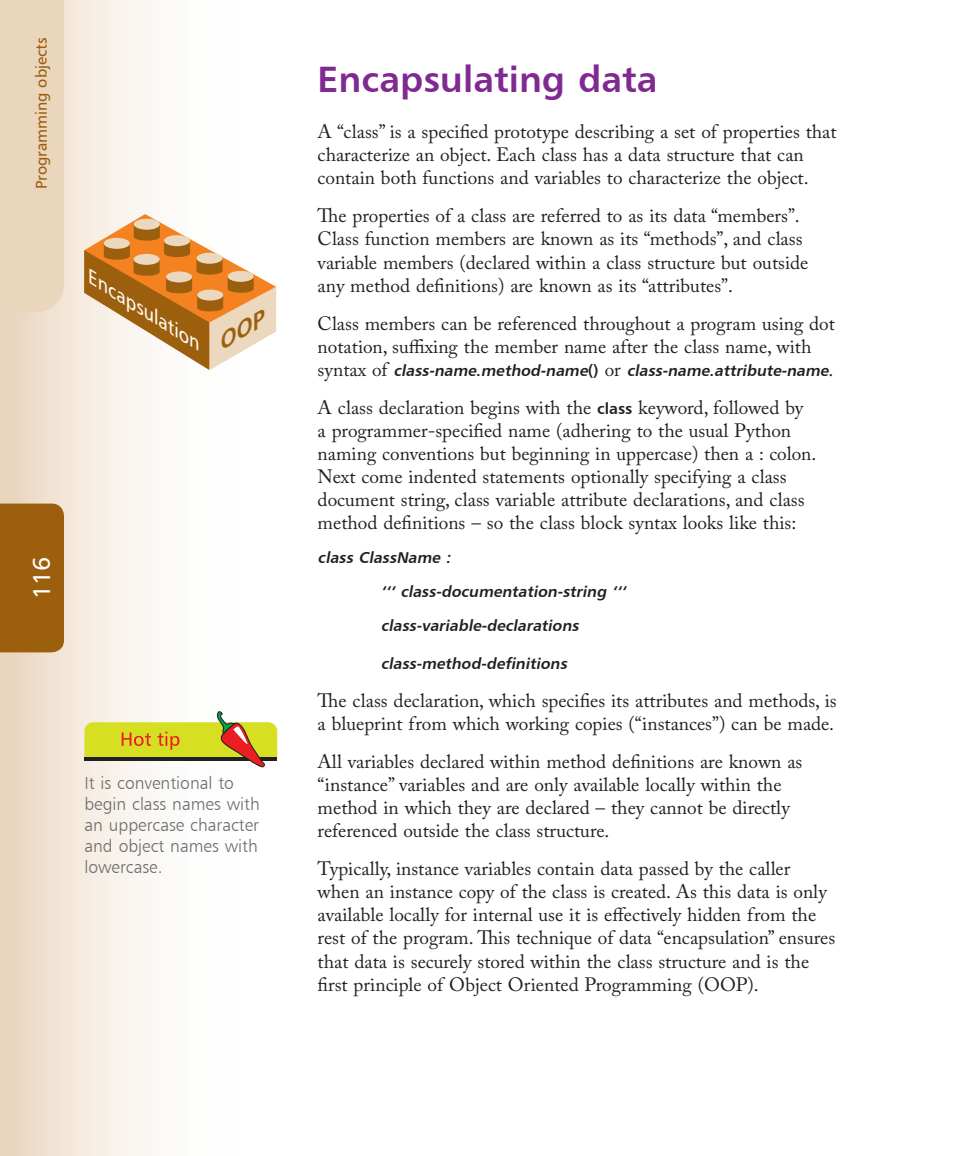
<style>
.page{position:relative;width:953px;height:1156px;background:#fff}
.page>*{position:absolute;margin:0;border:0;box-sizing:border-box;transform-origin:0 0}
.Heading{font:36.75px "Humanist 777 BT Bold B";color:#802990}
.t1{font:24.5px "Humanist 777 BT Roman B";color:#fff}
.Body_text{font:19.25px/23.1px "Adobe Caslon Pro";color:#231f20}
.t2{font:italic 17.68px "Humanist 777 BT Roman B";color:#fefcf4;scale:1.18 1}
.Icontext{font:17.5px/21px "Humanist 777 BT Light B";color:#6c6d70}
.Body_text-2{font:italic 15.75px "Humanist 777 BT Bold B";color:#231f20}
.t3{font:15.75px "Humanist 777 BT Roman B";color:#9c5f0d}
.s1{font-family:"Adobe Caslon Pro";font-style:normal;font-size:19.25px}
.s2{font-style:normal}
.s3{font-family:"Humanist 777 BT Bold B";font-size:15.75px}
</style>
<div class="page">
<div style="left:0;top:0;width:288px;height:1156px;background:linear-gradient(to right,#eddcc8,#fff)"></div>
<div style="left:1px;top:504px;width:63px;height:148px;background:#9c5f0d"></div>
<div style="left:1px;top:0;width:63px;height:313px;background:#ead5bd"></div>
<hr style="left:0;top:0;width:1px;height:832px;background:#fff">
<svg style="left:84px;top:711px;width:193px;height:57px"></svg>
<svg style="left:84px;top:214px;width:192px;height:156px"></svg>
<p class="t3" style="left:31px;top:189px;width:153px;rotate:-90deg">Programming objects</p>
<p class="t2" style="left:97px;top:268px;width:113px;rotate:32deg">Encapsulation</p>
<p class="t1" style="left:26px;top:599px;width:44px;rotate:-90deg">116</p>
<p class="Icontext" style="left:84px;top:772px;width:177px">It is conventional to begin class names with an uppercase character and object names with lowercase.</p>
<p class="Heading" style="left:317px;top:56px;width:341px">Encapsulating data</p>
<p class="Body_text" style="left:317px;top:120px;width:520px">A “class” is a specified prototype describing a set of properties that characterize an object. Each class has a data structure that can contain both functions and variables to characterize the object.</p>
<p class="Body_text" style="left:317px;top:204px;width:492px">The properties of a class are referred to as its data “members”.<br>Class function members are known as its “methods”, and class variable members (declared within a class structure but outside any method definitions) are known as its “attributes”.</p>
<p class="Body_text" style="left:317px;top:311px;width:519px">Class members can be referenced throughout a program using dot notation, suffixing the member name after the class name, with</p>
<p class="Body_text-2" style="left:317px;top:360px;width:517px"><span class="s1">syntax o f</span> class-name<span class="s2">.</span> method-name<span class="s2">( )</span> <span class="s1">o r</span> class-name<span class="s2">.</span> attribute-name<span class="s1">.</span></p>
<p class="Body_text" style="left:317px;top:396px;width:500px">A class declaration begins with the <span class="s3">class</span> keyword, followed by<br>a programmer-specified name (adhering to the usual Python naming conventions but beginning in uppercase) then a : colon.<br>Next come indented statements optionally specifying a class document string, class variable attribute declarations, and class method definitions – so the class block syntax looks like this:</p>
<p class="Body_text-2" style="left:317px;top:548px;width:138px">class ClassName :</p>
<p class="Body_text-2" style="left:380px;top:581px;width:250px">‘‘‘ class-documentation-string ‘‘‘</p>
<p class="Body_text-2" style="left:380px;top:615px;width:203px">class-variable-declarations</p>
<p class="Body_text-2" style="left:380px;top:653px;width:191px">class-method-definitions</p>
<p class="Body_text" style="left:317px;top:688px;width:520px">The class declaration, which specifies its attributes and methods, is a blueprint from which working copies (“instances”) can be made.</p>
<p class="Body_text" style="left:317px;top:750px;width:486px">All variables declared within method definitions are known as “instance” variables and are only available locally within the method in which they are declared – they cannot be directly referenced outside the class structure.</p>
<p class="Body_text" style="left:317px;top:857px;width:519px">Typically, instance variables contain data passed by the caller when an instance copy of the class is created. As this data is only available locally for internal use it is effectively hidden from the rest of the program. This technique of data “encapsulation” ensures that data is securely stored within the class structure and is the first principle of Object Oriented Programming (OOP).</p>
</div>
